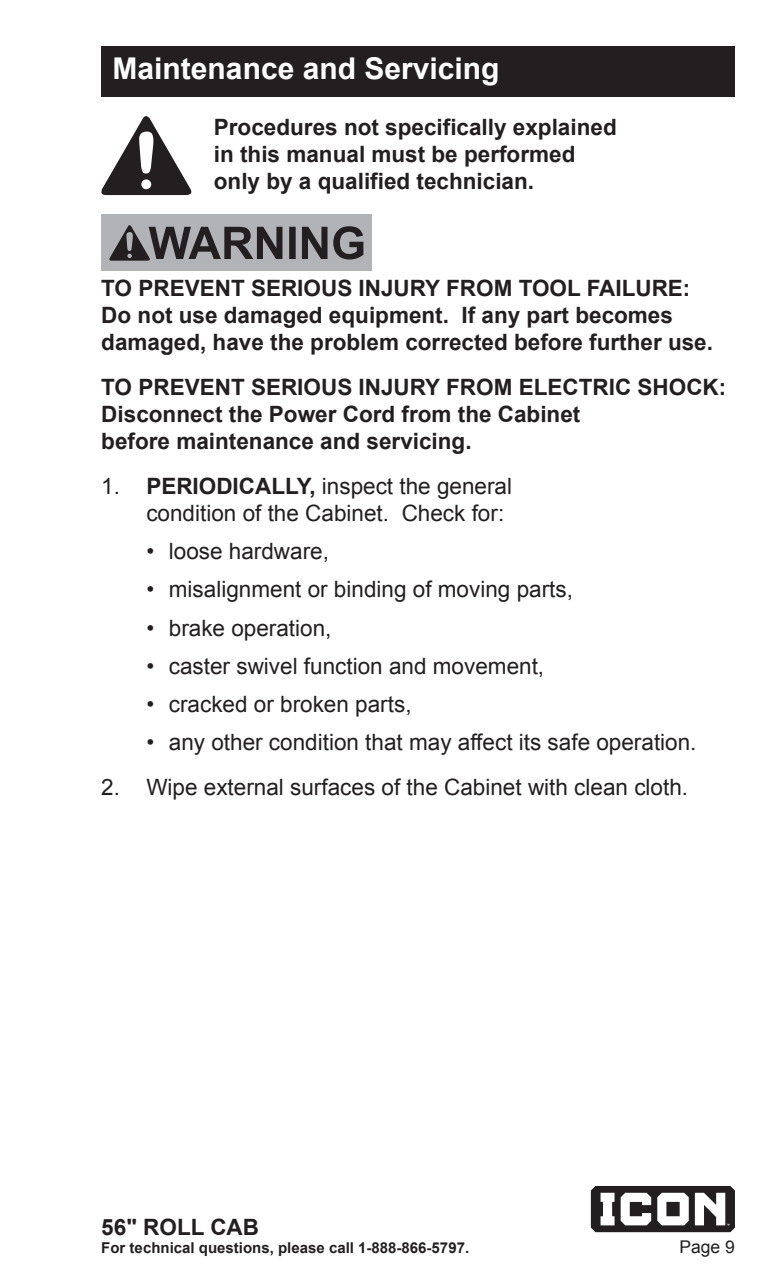
<style>
.page{position:relative;width:780px;height:1276px;background:#fff}
.page>*{position:absolute;margin:0;border:0;box-sizing:border-box;transform-origin:0 0}
.Heading{font:700 30px "Arial";color:#fff}
.t1{font:22.5px/27px "Arial";color:#231f20}
.Safety_Section_Messa{font:700 22.5px/27px "Arial";color:#231f20}
.Indented_no_list{font:700 22.5px/27px "Arial";color:#231f20}
.t2{font:17.5px "Arial";color:#231f20}
.t3{font:700 15px "Arial";color:#231f20}
.s1{font-weight:700}
</style>
<div class="page">
<svg style="left:591px;top:1186px;width:144px;height:46px"></svg>
<div style="left:101px;top:46px;width:634px;height:50px;background:#231f20"></div>
<svg style="left:101px;top:116px;width:91px;height:79px"></svg>
<div style="left:101px;top:215px;width:270px;height:56px;background:#b2b3b7"></div>
<svg style="left:109px;top:225px;width:254px;height:36px"></svg>
<p class="Heading" style="left:112px;top:48px;width:388px">Maintenance and Servicing</p>
<p class="Indented_no_list" style="left:214px;top:114px;width:404px">Procedures not specifically explained in this manual must be performed only by a qualified technician.</p>
<p class="Safety_Section_Messa" style="left:101px;top:275px;width:613px">TO PREVENT SERIOUS INJURY FROM TOOL FAILURE:<br>Do not use damaged equipment. If any part becomes damaged, have the problem corrected before further use.</p>
<p class="Safety_Section_Messa" style="left:101px;top:374px;width:626px">TO PREVENT SERIOUS INJURY FROM ELECTRIC SHOCK:<br>Disconnect the Power Cord from the Cabinet<br>before maintenance and servicing.</p>
<p class="t1" style="left:146px;top:472px;width:367px;text-indent:-45px">1. <span class="s1">PERIODICALLY,</span> inspect the general condition of the Cabinet. Check for:</p>
<p class="t1" style="left:146px;top:538px;width:184px">• loose hardware,</p>
<p class="t1" style="left:146px;top:576px;width:428px">• misalignment or binding of moving parts,</p>
<p class="t1" style="left:146px;top:614px;width:187px">• brake operation,</p>
<p class="t1" style="left:146px;top:652px;width:399px">• caster swivel function and movement,</p>
<p class="t1" style="left:146px;top:691px;width:267px">• cracked or broken parts,</p>
<p class="t1" style="left:146px;top:729px;width:551px">• any other condition that may affect its safe operation.</p>
<p class="t1" style="left:101px;top:774px;width:588px">2. Wipe external surfaces of the Cabinet with clean cloth.</p>
<p class="Safety_Section_Messa" style="left:101px;top:1214px;width:159px">56" ROLL CAB</p>
<p class="t3" style="left:101px;top:1237px;width:369px">For technical questions, please call 1-888-866-5797.</p>
<p class="t2" style="left:679px;top:1235px;width:57px">Page 9</p>
</div>
